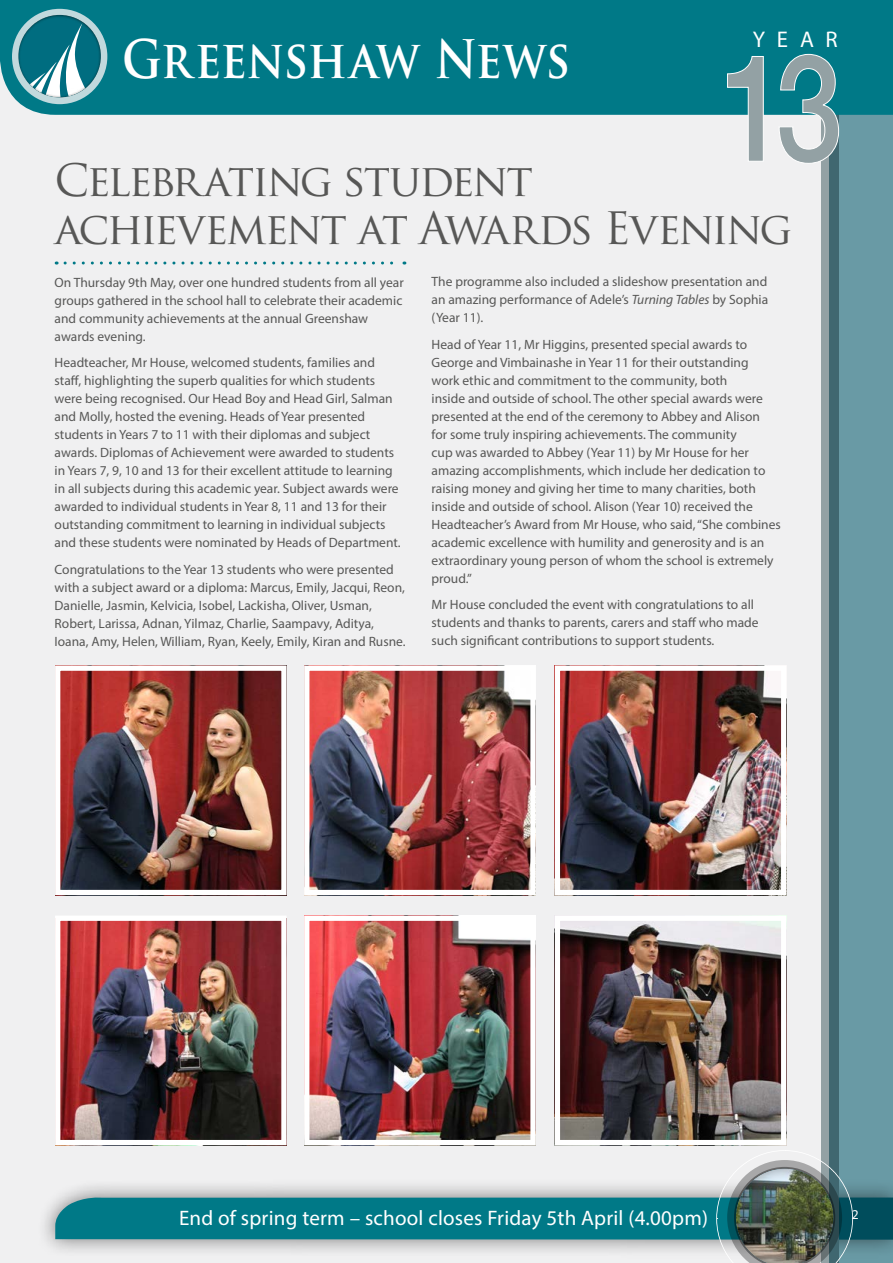
<style>
.page{position:relative;width:893px;height:1263px;background:#f0f0f1}
.page>*{position:absolute;margin:0;border:0;box-sizing:border-box;transform-origin:0 0}
.t1{font:700 51.75px "Trajan Pro";letter-spacing:-.005em;color:#fff;scale:.87 1}
.t2{font:43.5px/48px "Trajan Pro";letter-spacing:-.06em;color:#575756}
.t3{font:22.8px "Myriad Pro";color:#fff}
.t4{font:21px "Myriad Pro";letter-spacing:.01em;color:#fff}
.t5{font:13.5px/18px "Myriad Pro";color:#575756}
.t6{font:13.5px "Myriad Pro";color:#fff}
.s1{font-style:italic}
</style>
<div class="page">
<div style="left:37px;top:1178px;width:856px;height:80px;background:#000;opacity:.5"></div>
<div style="left:822px;top:6px;width:17px;height:1257px;background:#93a1a4"></div>
<div style="left:829px;top:115px;width:64px;height:1035px;background:#699aa5"></div>
<div style="left:0;top:0;width:893px;height:115px;background:#007987"></div>
<div style="left:12px;top:9px;width:95px;height:95px;background:#c1d9dd;border-radius:50%"></div>
<div style="left:6px;top:3px;width:108px;height:95px;background:#000;opacity:.75"></div>
<svg style="left:55px;top:1150px;width:838px;height:113px"></svg>
<div style="left:722px;top:1158px;width:123px;height:105px;background:#000;opacity:.4"></div>
<svg style="left:727px;top:54px;width:112px;height:110px"></svg>
<svg style="left:65px;top:261px;width:340px;height:3px"></svg>
<img style="left:61px;top:671px;width:220px;height:218px">
<div style="left:55px;top:665px;width:232px;height:230px;border:5px solid #fff"></div>
<img style="left:61px;top:921px;width:220px;height:218px">
<div style="left:55px;top:915px;width:232px;height:230px;border:5px solid #fff"></div>
<img style="left:310px;top:671px;width:220px;height:218px">
<div style="left:304px;top:665px;width:232px;height:230px;border:5px solid #fff"></div>
<img style="left:310px;top:921px;width:220px;height:218px">
<div style="left:304px;top:915px;width:232px;height:230px;border:5px solid #fff"></div>
<img style="left:561px;top:671px;width:219px;height:218px">
<div style="left:555px;top:665px;width:231px;height:230px;border:5px solid #fff"></div>
<img style="left:561px;top:921px;width:219px;height:218px">
<div style="left:555px;top:915px;width:231px;height:230px;border:5px solid #fff"></div>
<h1 class="t1" style="left:122px;top:27px;width:516px">Greenshaw News</h1>
<h3 class="t3" style="left:753px;top:25px;width:86px">YEAR</h3>
<h2 class="t2" style="left:55px;top:156px;width:739px">Celebrating student achievement at Awards Evening</h2>
<p class="t5" style="left:55px;top:273px;width:351px">On Thursday 9th May, over one hundred students from all year groups gathered in the school hall to celebrate their academic and community achievements at the annual Greenshaw awards evening.</p>
<p class="t5" style="left:55px;top:353px;width:348px">Headteacher, Mr House, welcomed students, families and staff, highlighting the superb qualities for which students were being recognised. Our Head Boy and Head Girl, Salman and Molly, hosted the evening. Heads of Year presented students in Years 7 to 11 with their diplomas and subject awards. Diplomas of Achievement were awarded to students in Years 7, 9, 10 and 13 for their excellent attitude to learning in all subjects during this academic year. Subject awards were awarded to individual students in Year 8, 11 and 13 for their outstanding commitment to learning in individual subjects and these students were nominated by Heads of Department.</p>
<p class="t5" style="left:55px;top:560px;width:352px">Congratulations to the Year 13 students who were presented with a subject award or a diploma: Marcus, Emily, Jacqui, Reon, Danielle, Jasmin, Kelvicia, Isobel, Lackisha, Oliver, Usman, Robert, Larissa, Adnan, Yilmaz, Charlie, Saampavy, Aditya, Ioana, Amy, Helen, William, Ryan, Keely, Emily, Kiran and Rusne.</p>
<p class="t5" style="left:432px;top:273px;width:338px;text-align:justify">The programme also included a slideshow presentation and an amazing performance of Adele’s <span class="s1">Turning Tables</span> by Sophia (Year 11).</p>
<p class="t5" style="left:432px;top:335px;width:351px">Head of Year 11, Mr Higgins, presented special awards to George and Vimbainashe in Year 11 for their outstanding<br>work ethic and commitment to the community, both<br>inside and outside of school. The other special awards were presented at the end of the ceremony to Abbey and Alison<br>for some truly inspiring achievements. The community<br>cup was awarded to Abbey (Year 11) by Mr House for her amazing accomplishments, which include her dedication to raising money and giving her time to many charities, both inside and outside of school. Alison (Year 10) received the Headteacher’s Award from Mr House, who said, “She combines academic excellence with humility and generosity and is an extraordinary young person of whom the school is extremely proud.”</p>
<p class="t5" style="left:432px;top:596px;width:328px">Mr House concluded the event with congratulations to all students and thanks to parents, carers and staff who made such significant contributions to support students.</p>
<h3 class="t4" style="left:179px;top:1205px;width:530px">End of spring term – school closes Friday 5th April (4.00pm)</h3>
<p class="t6" style="left:852px;top:1206px;width:8px">2</p>
</div>
